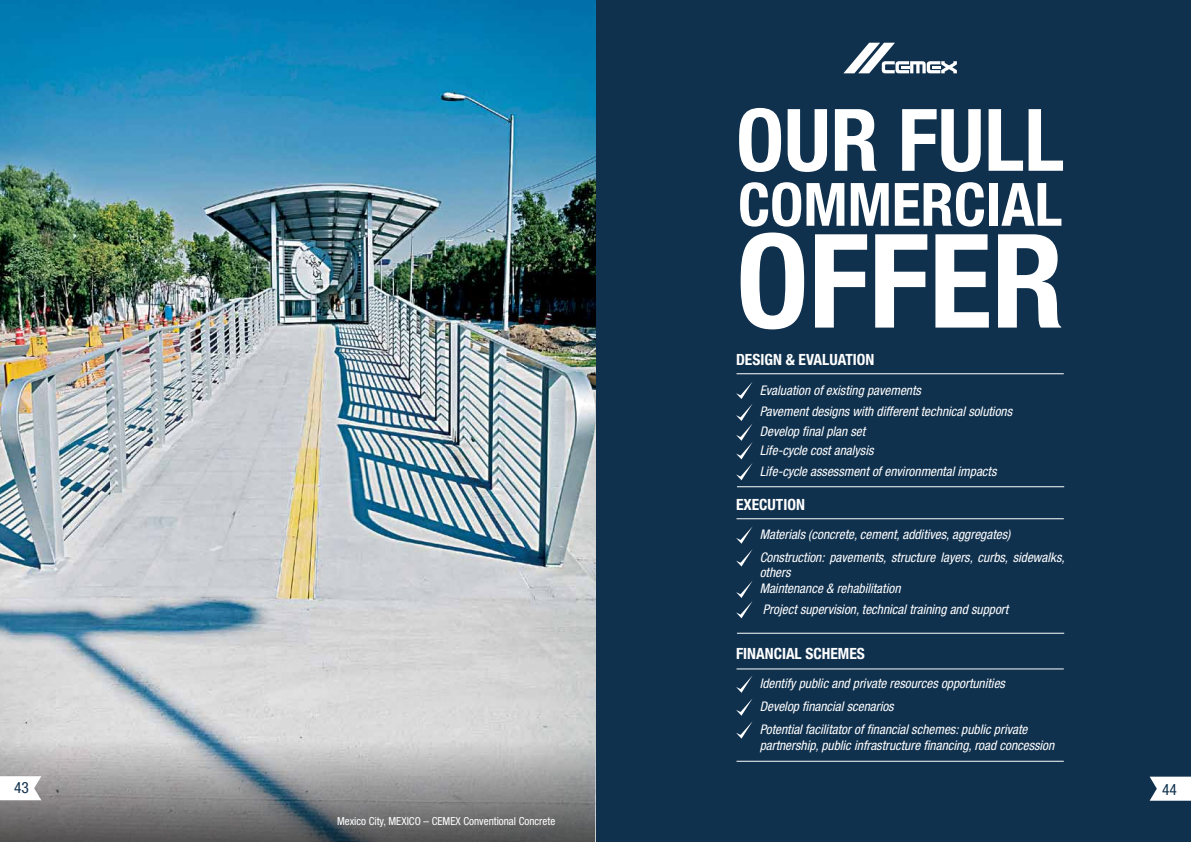
<style>
.page{position:relative;width:1191px;height:842px;background:#fff}
.page>*{position:absolute;margin:0;border:0;box-sizing:border-box;transform-origin:0 0}
.t1{font:700 condensed 130.6px "Helvetica Neue";color:#fff}
.t2{font:700 condensed 86.3px "Helvetica Neue";color:#fff}
.t3{font:700 condensed 59.8px "Helvetica Neue";color:#fff}
.t4{font:700 condensed 15.5px "Helvetica Neue";color:#fff}
.t5{font:condensed 15.5px "Helvetica Neue";color:#10314e}
.t6{font:italic condensed 13.3px/15.5px "Helvetica Neue";color:#fff}
.t7{font:condensed 11.1px "Helvetica Neue";color:#fff}
</style>
<div class="page">
<div style="left:595px;top:0;width:596px;height:842px;background:#10314e"></div>
<img style="left:0;top:0;width:595px;height:604px">
<svg style="left:0;top:604px;width:595px;height:238px;background:#aeb2b5"></svg>
<svg style="left:0;top:776px;width:41px;height:24px"></svg>
<svg style="left:1149px;top:777px;width:42px;height:24px"></svg>
<svg style="left:843px;top:43px;width:114px;height:30px"></svg>
<svg style="left:736px;top:527px;width:16px;height:39px"></svg>
<svg style="left:736px;top:676px;width:16px;height:63px"></svg>
<svg style="left:736px;top:581px;width:16px;height:37px"></svg>
<svg style="left:736px;top:382px;width:16px;height:98px"></svg>
<hr style="left:736px;top:373px;width:327px;height:1px;background:#fff">
<hr style="left:736px;top:518px;width:327px;height:1px;background:#fff">
<hr style="left:736px;top:669px;width:327px;height:1px;background:#fff">
<hr style="left:737px;top:486px;width:327px;height:1px;background:#fff">
<hr style="left:737px;top:633px;width:327px;height:1px;background:#fff">
<hr style="left:736px;top:761px;width:327px;height:1px;background:#fff">
<p class="t5" style="left:14px;top:779px;width:16px">43</p>
<p class="t7" style="left:337px;top:814px;width:220px">Mexico City, MEXICO – CEMEX Conventional Concrete</p>
<h2 class="t2" style="left:736px;top:88px;width:330px">OUR FULL</h2>
<h3 class="t3" style="left:738px;top:168px;width:326px">COMMERCIAL</h3>
<h1 class="t1" style="left:736px;top:202px;width:329px">OFFER</h1>
<p class="t4" style="left:736px;top:350px;width:140px">DESIGN &amp; EVALUATION</p>
<p class="t6" style="left:759px;top:382px;width:163px">Evaluation of existing pavements</p>
<p class="t6" style="left:759px;top:404px;width:254px">Pavement designs with different technical solutions</p>
<p class="t6" style="left:759px;top:424px;width:107px">Develop final plan set</p>
<p class="t6" style="left:759px;top:442px;width:115px">Life-cycle cost analysis</p>
<p class="t6" style="left:759px;top:463px;width:238px">Life-cycle assessment of environmental impacts</p>
<p class="t4" style="left:736px;top:495px;width:70px">EXECUTION</p>
<p class="t6" style="left:759px;top:527px;width:252px">Materials (concrete, cement, additives, aggregates)</p>
<p class="t6" style="left:759px;top:549px;width:306px">Construction: pavements, structure layers, curbs, sidewalks, others</p>
<p class="t6" style="left:759px;top:581px;width:142px">Maintenance &amp; rehabilitation</p>
<p class="t6" style="left:763px;top:601px;width:247px">Project supervision, technical training and support</p>
<p class="t4" style="left:736px;top:644px;width:130px">FINANCIAL SCHEMES</p>
<p class="t6" style="left:759px;top:676px;width:247px">Identify public and private resources opportunities</p>
<p class="t6" style="left:759px;top:699px;width:135px">Develop financial scenarios</p>
<p class="t6" style="left:759px;top:721px;width:296px">Potential facilitator of financial schemes: public private partnership, public infrastructure financing, road concession</p>
<p class="t5" style="left:1162px;top:781px;width:16px">44</p>
</div>
